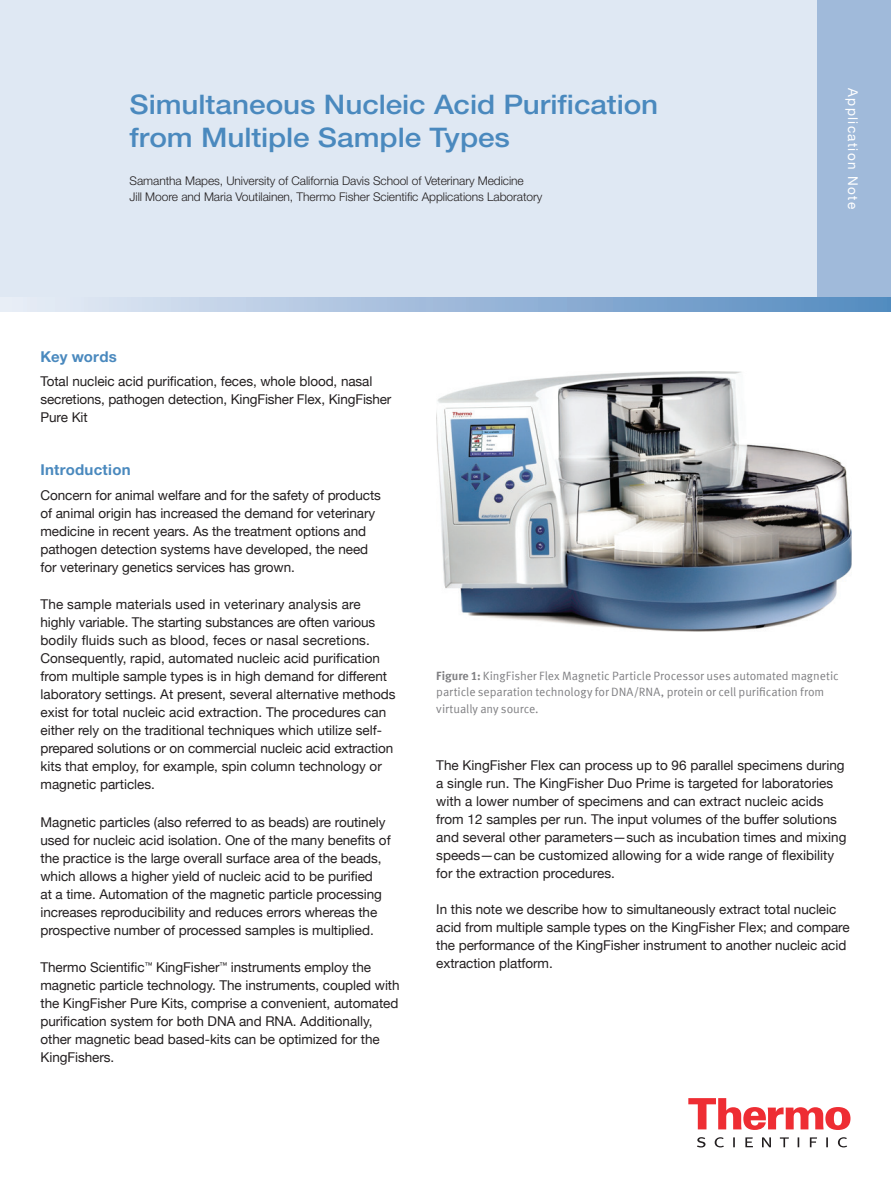
<style>
.page{position:relative;width:891px;height:1188px;background:#fff}
.page>*{position:absolute;margin:0;border:0;box-sizing:border-box;transform-origin:0 0}
.t1{font:500 27px/33px "Helvetica Neue LT Std";letter-spacing:-.005em;color:#4a89be;scale:1.1 1}
.t2{font:700 15px "Helvetica Neue LT Std";letter-spacing:.015em;color:#4a89be}
.t3{font:13.5px/18px "Helvetica Neue";letter-spacing:-.005em;color:#231f20}
.t4{font:13.5px "Helvetica Neue";letter-spacing:.1em;color:#fff}
.t5{font:12px/16.5px "Meta Offc Norm";letter-spacing:-.005em;color:#808083}
.t6{font:300 12px/16.5px "Helvetica Neue LT Std";letter-spacing:-.005em;color:#231f20}
.s1{font-family:"Meta Offc";font-weight:700}
</style>
<div class="page">
<div style="left:0;top:0;width:891px;height:304px;background:#dfe8f3"></div>
<div style="left:817px;top:0;width:74px;height:297px;background:#a0bada"></div>
<svg style="left:0;top:297px;width:891px;height:15px;background:#9ebbda"></svg>
<svg style="left:688px;top:1098px;width:162px;height:32px"></svg>
<svg style="left:697px;top:1137px;width:150px;height:10px"></svg>
<img style="left:436px;top:372px;width:416px;height:260px">
<h1 class="t1" style="left:130px;top:87px;width:482px">Simultaneous Nucleic Acid Purification from Multiple Sample Types</h1>
<p class="t6" style="left:130px;top:172px;width:414px">Samantha Mapes, University of California Davis School of Veterinary Medicine<br>Jill Moore and Maria Voutilainen, Thermo Fisher Scientific Applications Laboratory</p>
<p class="t2" style="left:40px;top:347px;width:78px">Key words</p>
<p class="t3" style="left:40px;top:373px;width:352px">Total nucleic acid purification, feces, whole blood, nasal secretions, pathogen detection, KingFisher Flex, KingFisher<br>Pure Kit</p>
<p class="t4" style="left:863px;top:88px;width:122px;rotate:90deg">Application Note</p>
<p class="t2" style="left:40px;top:460px;width:92px">Introduction</p>
<p class="t3" style="left:40px;top:487px;width:342px">Concern for animal welfare and for the safety of products of animal origin has increased the demand for veterinary medicine in recent years. As the treatment options and pathogen detection systems have developed, the need for veterinary genetics services has grown.</p>
<p class="t3" style="left:40px;top:596px;width:357px">The sample materials used in veterinary analysis are highly variable. The starting substances are often various bodily fluids such as blood, feces or nasal secretions.<br>Consequently, rapid, automated nucleic acid purification from multiple sample types is in high demand for different laboratory settings. At present, several alternative methods exist for total nucleic acid extraction. The procedures can either rely on the traditional techniques which utilize self&shy;prepared solutions or on commercial nucleic acid extraction kits that employ, for example, spin column technology or magnetic particles.</p>
<p class="t3" style="left:40px;top:814px;width:352px">Magnetic particles (also referred to as beads) are routinely used for nucleic acid isolation. One of the many benefits of the practice is the large overall surface area of the beads, which allows a higher yield of nucleic acid to be purified<br>at a time. Automation of the magnetic particle processing increases reproducibility and reduces errors whereas the prospective number of processed samples is multiplied.</p>
<p class="t3" style="left:40px;top:959px;width:361px">Thermo Scientific<sup>™</sup> KingFisher<sup>™</sup> instruments employ the magnetic particle technology. The instruments, coupled with the KingFisher Pure Kits, comprise a convenient, automated purification system for both DNA and RNA. Additionally, other magnetic bead based-kits can be optimized for the KingFishers.</p>
<p class="t5" style="left:436px;top:668px;width:404px"><span class="s1">Figure 1:</span> KingFisher Flex Magnetic Particle Processor uses automated magnetic particle separation technology for DNA/RNA, protein or cell purification from virtually any source.</p>
<p class="t3" style="left:436px;top:757px;width:412px">The KingFisher Flex can process up to 96 parallel specimens during a single run. The KingFisher Duo Prime is targeted for laboratories with a lower number of specimens and can extract nucleic acids from 12 samples per run. The input volumes of the buffer solutions and several other parameters—such as incubation times and mixing speeds—can be customized allowing for a wide range of flexibility for the extraction procedures.</p>
<p class="t3" style="left:436px;top:901px;width:415px">In this note we describe how to simultaneously extract total nucleic acid from multiple sample types on the KingFisher Flex; and compare the performance of the KingFisher instrument to another nucleic acid extraction platform.</p>
</div>
